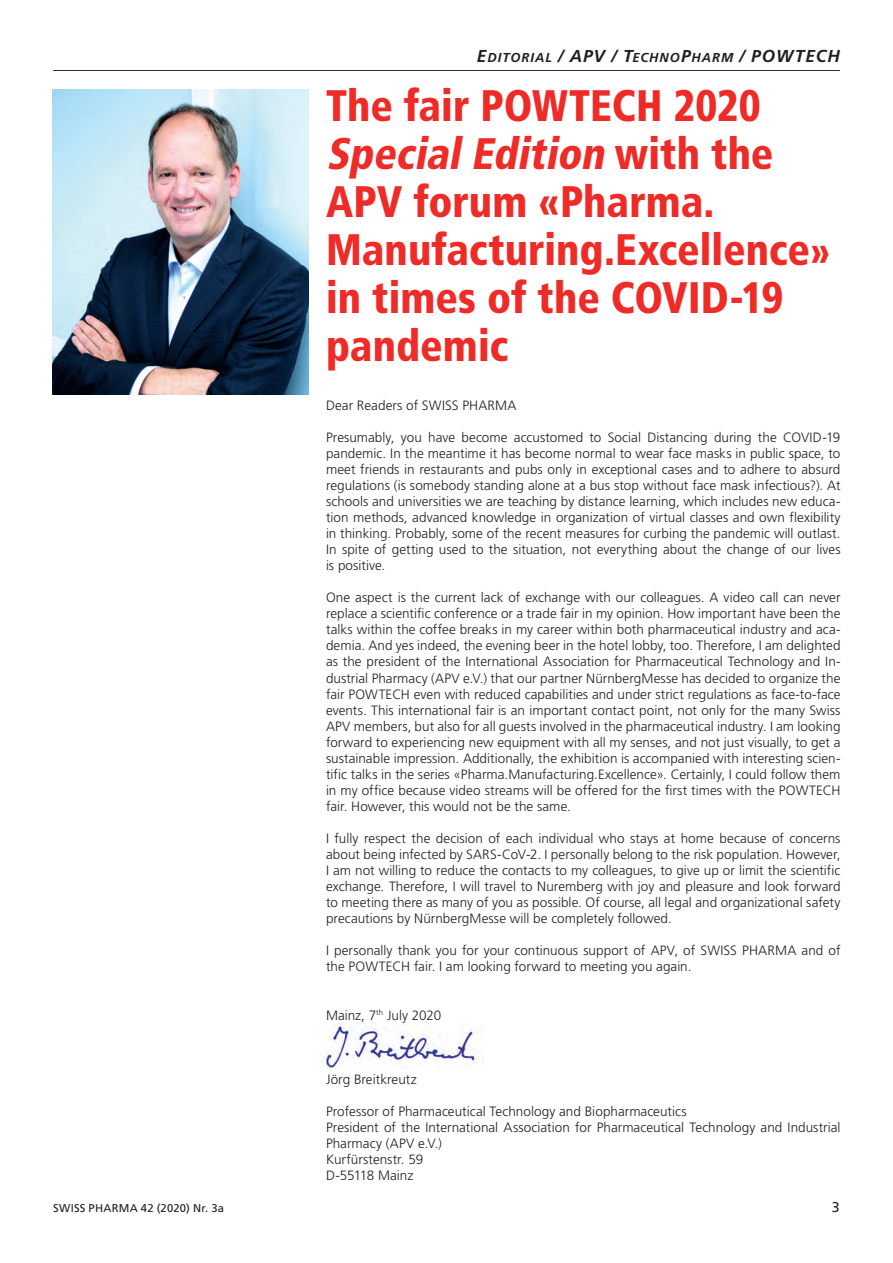
<style>
.page{position:relative;width:893px;height:1263px;background:#fff}
.page>*{position:absolute;margin:0;border:0;box-sizing:border-box;transform-origin:0 0}
.t1{font:900 condensed 44.1px/48px "Frutiger LT Std";color:#ee2b26;scale:.95 1}
.t2{font:14.25px "Frutiger LT Std";color:#231f20}
.t3{font:300 13.5px/16px "Frutiger LT Std";letter-spacing:.005em;color:#231f20;text-align:justify}
.t4{font:italic 700 12.9px "Frutiger LT Std";letter-spacing:.075em;color:#231f20}
.t5{font:11.25px "Frutiger LT Std";letter-spacing:.015em;color:#231f20}
.s1{font-size:17.25px}
.s2{font-style:italic}
.s3{font-size:40.95px}
</style>
<div class="page">
<hr style="left:53px;top:70px;width:787px;height:1px;background:#231f20">
<img style="left:52px;top:89px;width:256px;height:305px">
<img style="left:321px;top:1023px;width:162px;height:45px">
<p class="t4" style="left:477px;top:50px;width:345px"><span class="s1">E</span>DITORIAL <span class="s1">/ APV / T</span>ECHNO<span class="s1">P</span>HARM <span class="s1">/ POWTECH</span></p>
<h1 class="t1" style="left:326px;top:81px;width:532px">The fair POWTECH 2020<br><span class="s2">SpecialEdition</span> w i t h t h e<br>APV forum «Pharma.<br>Manufacturing.Excellence<span class="s3">» </span>in times of the COVID-19 pandemic</h1>
<p class="t3" style="left:326px;top:397px;width:192px">Dear Readers of SWISS PHARMA</p>
<p class="t3" style="left:326px;top:429px;width:516px">Presumably, you have become accustomed to Social Distancing during the COVID-19 pandemic. In the meantime it has become normal to wear face masks in public space, to meet friends in restaurants and pubs only in exceptional cases and to adhere to absurd regulations (is somebody standing alone at a bus stop without face mask infectious?). At schools and universities we are teaching by distance learning, which includes new educa&shy;tion methods, advanced knowledge in organization of virtual classes and own flexibility in thinking. Probably, some of the recent measures for curbing the pandemic will outlast.<br>In spite of getting used to the situation, not everything about the change of our lives is positive.</p>
<p class="t3" style="left:326px;top:590px;width:516px">One aspect is the current lack of exchange with our colleagues. A video call can never replace a scientific conference or a trade fair in my opinion. How important have been the talks within the coffee breaks in my career within both pharmaceutical industry and aca&shy;demia. And yes indeed, the evening beer in the hotel lobby, too. Therefore, I am delighted as the president of the International Association for Pharmaceutical Technology and In&shy;dustrial Pharmacy (APV e.V.) that our partner NürnbergMesse has decided to organize the fair POWTECH even with reduced capabilities and under strict regulations as face-to-face events. This international fair is an important contact point, not only for the many Swiss APV members, but also for all guests involved in the pharmaceutical industry. I am looking forward to experiencing new equipment with all my senses, and not just visually, to get a sustainable impression. Additionally, the exhibition is accompanied with interesting scien&shy;tific talks in the series «Pharma.Manufacturing.Excellence». Certainly, I could follow them in my office because video streams will be offered for the first times with the POWTECH fair. However, this would not be the same.</p>
<p class="t3" style="left:326px;top:830px;width:516px">I fully respect the decision of each individual who stays at home because of concerns about being infected by SARS-CoV-2. I personally belong to the risk population. However, I am not willing to reduce the contacts to my colleagues, to give up or limit the scientific exchange. Therefore, I will travel to Nuremberg with joy and pleasure and look forward to meeting there as many of you as possible. Of course, all legal and organizational safety precautions by NürnbergMesse will be completely followed.</p>
<p class="t3" style="left:326px;top:943px;width:516px">I personally thank you for your continuous support of APV, of SWISS PHARMA and of the POWTECH fair. I am looking forward to meeting you again.</p>
<p class="t3" style="left:326px;top:1007px;width:117px">Mainz, 7<sup>th</sup> July 2020</p>
<p class="t3" style="left:326px;top:1071px;width:92px">Jörg Breitkreutz</p>
<p class="t3" style="left:326px;top:1103px;width:516px;text-align:left">Professor of Pharmaceutical Technology and Biopharmaceutics<br>President of the International Association for Pharmaceutical Technology and Industrial Pharmacy (APV e.V.)<br>Kurfürstenstr. 59<br>D-55118 Mainz</p>
<p class="t5" style="left:53px;top:1202px;width:172px">SWISS PHARMA 42 (2020) Nr. 3a</p>
<p class="t2" style="left:832px;top:1199px;width:9px">3</p>
</div>
